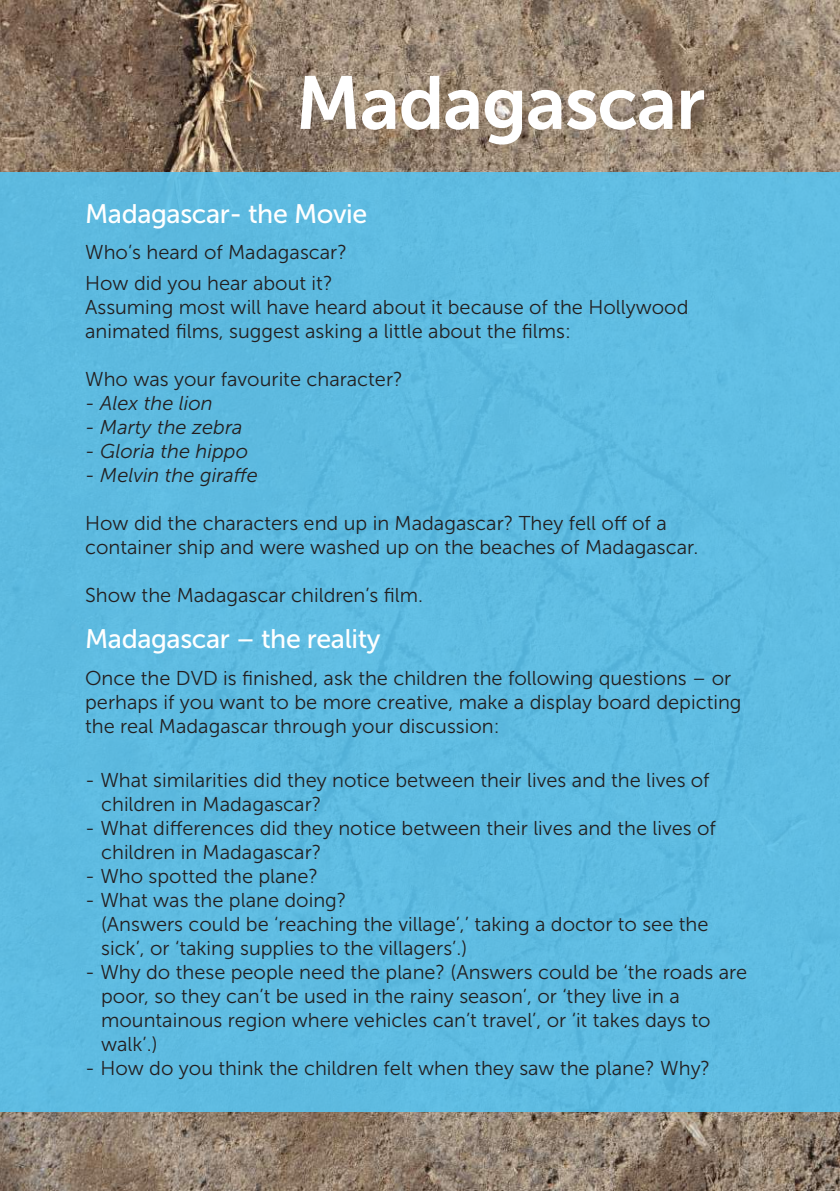
<style>
.page{position:relative;width:840px;height:1191px;background:#fff}
.page>*{position:absolute;margin:0;border:0;box-sizing:border-box;transform-origin:0 0}
.t1{font:74.8px "Museo Sans 700";letter-spacing:-.015em;color:#fff}
.t2{font:26.8px "Museo Sans 500";letter-spacing:-.015em;color:#fff}
.t3{font:20px/24px "Museo Sans 300";color:#231f20}
.t4{font:italic 20px "Museo Sans 300";color:#231f20}
</style>
<div class="page">
<img style="left:0;top:0;width:839px;height:1191px">
<div style="left:0;top:173px;width:839px;height:939px;background:#5fbce1"></div>
<h1 class="t1" style="left:295px;top:61px;width:411px">Madagascar</h1>
<h2 class="t2" style="left:85px;top:199px;width:283px">Madagascar- the Movie</h2>
<p class="t3" style="left:85px;top:237px;width:263px;line-height:30.4px">Who’s heard of Madagascar?<br>How did you hear about it?</p>
<p class="t3" style="left:85px;top:295px;width:604px">Assuming most will have heard about it because of the Hollywood animated films, suggest asking a little about the films:</p>
<p class="t3" style="left:85px;top:367px;width:319px">Who was your favourite character?</p>
<p class="t4" style="left:85px;top:392px;width:129px">- Alex the lion</p>
<p class="t4" style="left:85px;top:416px;width:159px">- Marty the zebra</p>
<p class="t4" style="left:85px;top:440px;width:164px">- Gloria the hippo</p>
<p class="t4" style="left:85px;top:464px;width:174px">- Melvin the giraffe</p>
<p class="t3" style="left:85px;top:511px;width:614px">How did the characters end up in Madagascar? They fell off of a container ship and were washed up on the beaches of Madagascar.</p>
<p class="t3" style="left:85px;top:583px;width:339px">Show the Madagascar children’s film.</p>
<h2 class="t2" style="left:85px;top:624px;width:297px">Madagascar – the reality</h2>
<p class="t3" style="left:85px;top:666px;width:657px">Once the DVD is finished, ask the children the following questions – or perhaps if you want to be more creative, make a display board depicting the real Madagascar through your discussion:</p>
<p class="t3" style="left:101px;top:768px;width:609px;text-indent:-16px">- What similarities did they notice between their lives and the lives of children in Madagascar?</p>
<p class="t3" style="left:101px;top:816px;width:616px;text-indent:-16px">- What differences did they notice between their lives and the lives of children in Madagascar?</p>
<p class="t3" style="left:85px;top:864px;width:234px">- Who spotted the plane?</p>
<p class="t3" style="left:101px;top:888px;width:608px;text-indent:-16px">- What was the plane doing?<br>(Answers could be ‘reaching the village’,’ taking a doctor to see the sick’, or ‘taking supplies to the villagers’.)</p>
<p class="t3" style="left:101px;top:960px;width:647px;text-indent:-16px">- Why do these people need the plane? (Answers could be ‘the roads are poor, so they can’t be used in the rainy season’, or ‘they live in a mountainous region where vehicles can’t travel’, or ‘it takes days to walk’.)</p>
<p class="t3" style="left:85px;top:1056px;width:626px">- How do you think the children felt when they saw the plane? Why?</p>
</div>
